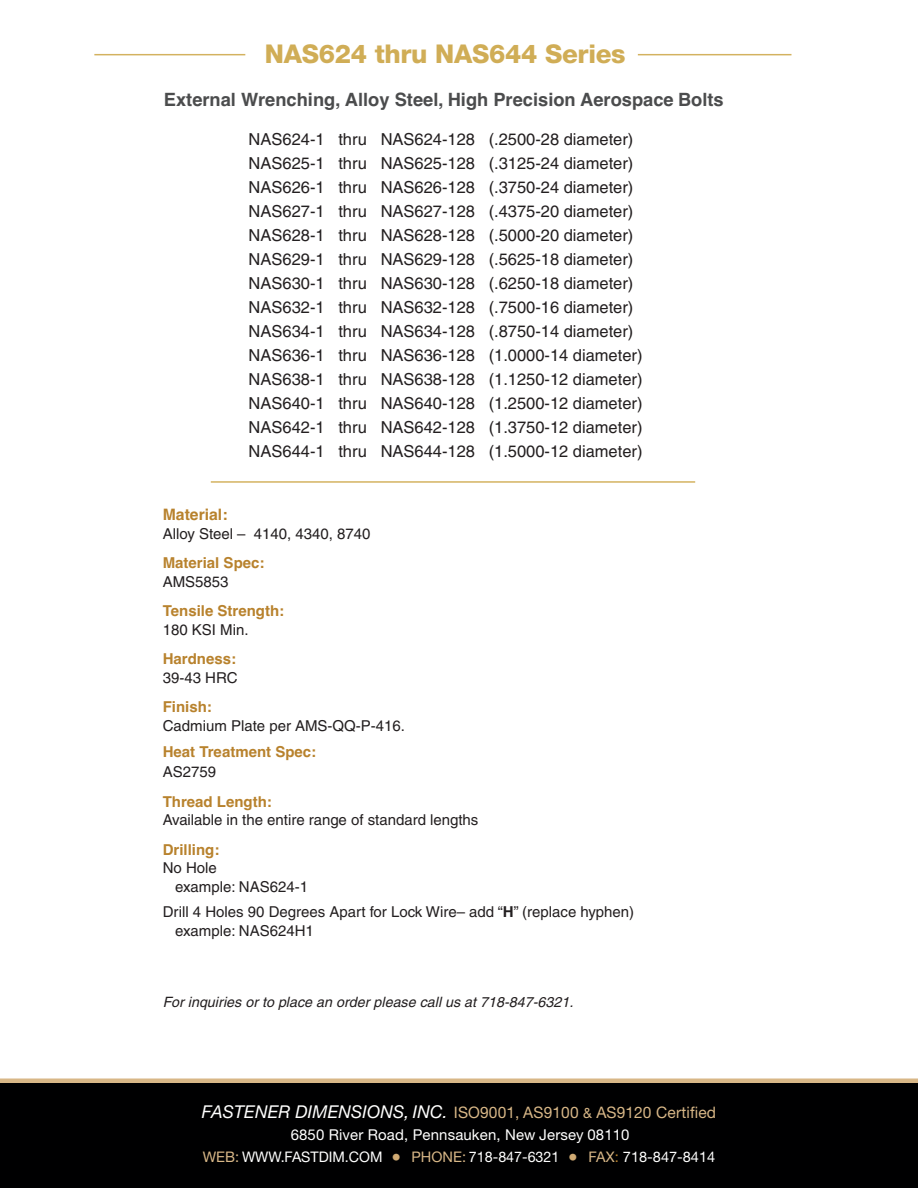
<style>
.page{position:relative;width:918px;height:1188px;background:#fff}
.page>*{position:absolute;margin:0;border:0;box-sizing:border-box;transform-origin:0 0}
.t1{font:800 25.8px "Helvetica Neue";letter-spacing:-.01em;color:#d0ad56}
.t2{font:700 18.3px "Helvetica";color:#4b4c4d}
.t3{font:16.5px/24px "Helvetica";color:#231f20}
.t4{font:15.9px "Helvetica Neue";letter-spacing:.01em;color:#d8b787}
.t5{font:700 15.75px "Helvetica";color:#b8822d}
.t6{font:15px/18.8px "Helvetica";color:#231f20}
.t7{font:700 15px "Helvetica";color:#b8822d}
.t8{font:15px "Helvetica Neue";letter-spacing:.01em;color:#fff}
.t9{font:14.55px "Helvetica Neue";color:#fff}
.t10{font:italic 14.25px "Helvetica";letter-spacing:.005em;color:#231f20}
.s1{font-weight:700}
.s2{font-style:italic;font-size:17.7px;color:#fff}
.s3{font-size:14.25px}
.s4{color:#d8b787}
.s5{font-size:19.2px;color:#d0aa73}
.s6{color:#b8822d}
</style>
<div class="page">
<div style="left:0;top:1083px;width:918px;height:105px;background:#000001"></div>
<div style="left:0;top:1078px;width:918px;height:5px;background:#d8b787"></div>
<hr style="left:94px;top:54px;width:151px;height:1px;background:#d3b25f">
<hr style="left:638px;top:54px;width:153px;height:1px;background:#d3b25f">
<hr style="left:211px;top:481px;width:484px;height:2px;background:#d3b25f">
<h1 class="t1" style="left:265px;top:45px;width:362px">NAS624 thru NAS644 Series</h1>
<p class="t2" style="left:164px;top:89px;width:561px">External Wrenching, Alloy Steel, High Precision Aerospace Bolts</p>
<p class="t3" style="left:249px;top:129px;width:395px">NAS624-1 thru NAS624-128 (.2500-28 diameter)<br>NAS625-1 thru NAS625-128 (.3125-24 diameter)<br>NAS626-1 thru NAS626-128 (.3750-24 diameter)<br>NAS627-1 thru NAS627-128 (.4375-20 diameter)<br>NAS628-1 thru NAS628-128 (.5000-20 diameter)<br>NAS629-1 thru NAS629-128 (.5625-18 diameter)<br>NAS630-1 thru NAS630-128 (.6250-18 diameter)<br>NAS632-1 thru NAS632-128 (.7500-16 diameter)<br>NAS634-1 thru NAS634-128 (.8750-14 diameter)<br>NAS636-1 thru NAS636-128 (1.0000-14 diameter)<br>NAS638-1 thru NAS638-128 (1.1250-12 diameter)<br>NAS640-1 thru NAS640-128 (1.2500-12 diameter)<br>NAS642-1 thru NAS642-128 (1.3750-12 diameter)<br>NAS644-1 thru NAS644-128 (1.5000-12 diameter)</p>
<p class="t5" style="left:163px;top:505px;width:66px">Material:</p>
<p class="t6" style="left:163px;top:526px;width:209px">Alloy Steel – 4140, 4340, 8740</p>
<p class="t7" style="left:163px;top:554px;width:103px">Material Spec:</p>
<p class="t6" style="left:163px;top:574px;width:67px">AMS5853</p>
<p class="t7" style="left:163px;top:602px;width:123px">Tensile Strength:</p>
<p class="t6" style="left:163px;top:622px;width:87px">180 KSI Min.</p>
<p class="t7" style="left:163px;top:650px;width:75px">Hardness:</p>
<p class="t6" style="left:163px;top:670px;width:76px">39-43 HRC</p>
<p class="t7" style="left:163px;top:698px;width:51px">Finish:</p>
<p class="t6" style="left:163px;top:718px;width:244px">Cadmium Plate per AMS-QQ-P-416.</p>
<p class="t7" style="left:163px;top:743px;width:155px">Heat Treatment Spec:</p>
<p class="t6" style="left:163px;top:764px;width:55px">AS2759</p>
<p class="t7" style="left:163px;top:793px;width:111px">Thread Length:</p>
<p class="t6" style="left:163px;top:812px;width:317px">Available in the entire range of standard lengths</p>
<p class="t7" style="left:163px;top:841px;width:58px">Drilling:</p>
<p class="t6" style="left:175px;top:860px;width:134px;text-indent:-12px">No Hole<br>example: NAS624-1</p>
<p class="t6" style="left:175px;top:904px;width:460px;text-indent:-12px">Drill 4 Holes 90 Degrees Apart for Lock Wire– add “<span class="s1">H</span>” (replace hyphen) example: NAS624H1</p>
<p class="t10" style="left:163px;top:997px;width:412px">For inquiries or to place an order please call us at 718-847-6321.</p>
<p class="t4" style="left:202px;top:1107px;width:516px"><span class="s2">FASTENER DIMENSIONS, INC.</span> ISO9001, AS9100 <span class="s3">&amp;</span> AS9120 Certified</p>
<p class="t8" style="left:291px;top:1129px;width:340px">6850 River Road, Pennsauken, New Jersey 08110</p>
<p class="t9" style="left:203px;top:1152px;width:514px"><span class="s4">WEB:</span> WWW.FASTDIM.COM <span class="s5">•</span> <span class="s4">PHONE:</span> 718-847-6321 <span class="s5">•</span> <span class="s4">FAX</span><span class="s6">:</span> 718-847-8414</p>
</div>
